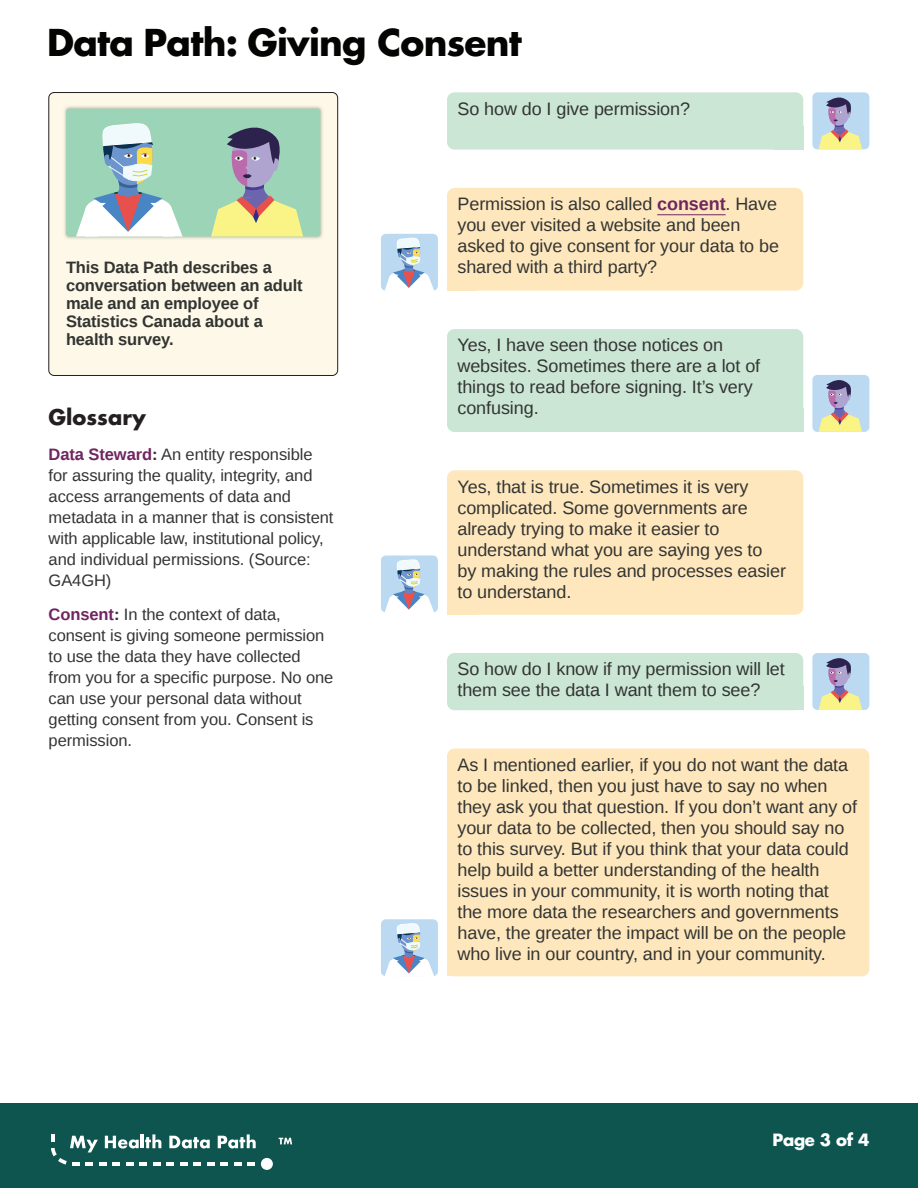
<style>
.page{position:relative;width:918px;height:1188px;background:#fff}
.page>*{position:absolute;margin:0;border:0;box-sizing:border-box;transform-origin:0 0}
.t1{font:700 36px "Futura";letter-spacing:-.02em;color:#040503}
.t2{font:700 21px "Futura";color:#231f20}
.t3{font:18px/21px "Ascender Sans";letter-spacing:-.005em;color:#323432}
.t4{font:16.5px/21px "Ascender Sans";letter-spacing:-.005em;color:#323432}
.t5{font:700 16.5px/18px "Ascender Sans";letter-spacing:-.01em;color:#323432}
.t6{font:700 16.5px "Futura";letter-spacing:-.02em;color:#fff}
.s1{font-weight:700;color:#702560}
.s2{font-weight:700}
</style>
<div class="page">
<div style="left:0;top:1104px;width:918px;height:84px;background:#0e5550"></div>
<svg style="left:279px;top:1138px;width:13px;height:6px"></svg>
<svg style="left:51px;top:1134px;width:205px;height:32px"></svg>
<div style="left:261px;top:1158px;width:12px;height:12px;background:#fff;border-radius:50%"></div>
<div style="left:447px;top:92px;width:356px;height:58px;background:#cbe6d5;border-radius:8px"></div>
<div style="left:447px;top:653px;width:356px;height:57px;background:#cbe6d5;border-radius:8px"></div>
<div style="left:447px;top:329px;width:356px;height:103px;background:#cbe6d5;border-radius:8px"></div>
<div style="left:447px;top:188px;width:356px;height:103px;background:#fee7bd;border-radius:8px"></div>
<div style="left:447px;top:470px;width:356px;height:145px;background:#fee7bd;border-radius:8px"></div>
<div style="left:447px;top:749px;width:422px;height:227px;background:#fee7bd;border-radius:8px"></div>
<div style="left:773px;top:126px;width:30px;height:24px;background:#cbe6d5"></div>
<div style="left:773px;top:687px;width:30px;height:23px;background:#cbe6d5"></div>
<div style="left:773px;top:408px;width:30px;height:24px;background:#cbe6d5"></div>
<div style="left:447px;top:267px;width:30px;height:24px;background:#fee7bd"></div>
<div style="left:447px;top:591px;width:30px;height:24px;background:#fee7bd"></div>
<div style="left:447px;top:953px;width:30px;height:23px;background:#fee7bd"></div>
<hr style="left:657px;top:214px;width:69px;height:1px;background:#702560">
<div style="left:812px;top:92px;width:57px;height:57px;background:#bbdaf2;border-radius:5px"></div>
<svg style="left:819px;top:97px;width:43px;height:52px"></svg>
<div style="left:812px;top:653px;width:57px;height:57px;background:#bbdaf2;border-radius:5px"></div>
<svg style="left:819px;top:658px;width:43px;height:52px"></svg>
<div style="left:812px;top:375px;width:57px;height:57px;background:#bbdaf2;border-radius:5px"></div>
<svg style="left:819px;top:380px;width:43px;height:52px"></svg>
<div style="left:381px;top:234px;width:57px;height:57px;background:#bbdaf2;border-radius:5px"></div>
<svg style="left:384px;top:237px;width:51px;height:54px"></svg>
<div style="left:381px;top:556px;width:57px;height:56px;background:#bbdaf2;border-radius:5px"></div>
<svg style="left:384px;top:559px;width:51px;height:54px"></svg>
<div style="left:381px;top:919px;width:57px;height:57px;background:#bbdaf2;border-radius:5px"></div>
<svg style="left:385px;top:923px;width:49px;height:53px"></svg>
<div style="left:49px;top:93px;width:289px;height:282px;background:#fdf8e7;border-radius:5px"></div>
<div style="left:49px;top:92px;width:289px;height:284px;border:1px solid #231f20;border-radius:5px"></div>
<img style="left:64px;top:106px;width:259px;height:133px">
<svg style="left:66px;top:109px;width:254px;height:128px;background:#a9c9b5"></svg>
<h1 class="t1" style="left:47px;top:18px;width:476px">Data Path: Giving Consent</h1>
<p class="t5" style="left:66px;top:257px;width:238px">This Data Path describes a conversation between an adult male and an employee of<br>Statistics Canada about a health survey.</p>
<p class="t2" style="left:49px;top:403px;width:99px">Glossary</p>
<p class="t4" style="left:49px;top:444px;width:286px"><span class="s1">Data Steward</span><span class="s2">:</span> An entity responsible for assuring the quality, integrity, and access arrangements of data and metadata in a manner that is consistent with applicable law, institutional policy, and individual permissions. (Source:<br>GA4GH)</p>
<p class="t4" style="left:49px;top:604px;width:286px"><span class="s1">Consent</span><span class="s2">:</span> In the context of data, consent is giving someone permission to use the data they have collected from you for a specific purpose. No one can use your personal data without getting consent from you. Consent is permission.</p>
<p class="t3" style="left:458px;top:98px;width:234px">So how do I give permission?</p>
<p class="t3" style="left:458px;top:194px;width:323px">Permission is also called <span class="s1">consent</span>. Have you ever visited a website and been asked to give consent for your data to be shared with a third party?</p>
<p class="t3" style="left:458px;top:335px;width:304px">Yes, I have seen those notices on websites. Sometimes there are a lot of things to read before signing. It’s very confusing.</p>
<p class="t3" style="left:458px;top:476px;width:330px">Yes, that is true. Sometimes it is very complicated. Some governments are already trying to make it easier to understand what you are saying yes to<br>by making the rules and processes easier to understand.</p>
<p class="t3" style="left:458px;top:659px;width:329px">So how do I know if my permission will let them see the data I want them to see?</p>
<p class="t3" style="left:458px;top:754px;width:401px">As I mentioned earlier, if you do not want the data to be linked, then you just have to say no when they ask you that question. If you don’t want any of your data to be collected, then you should say no to this survey. But if you think that your data could help build a better understanding of the health issues in your community, it is worth noting that the more data the researchers and governments have, the greater the impact will be on the people who live in our country, and in your community.</p>
<p class="t6" style="left:773px;top:1129px;width:98px">Page 3 of 4</p>
</div>
